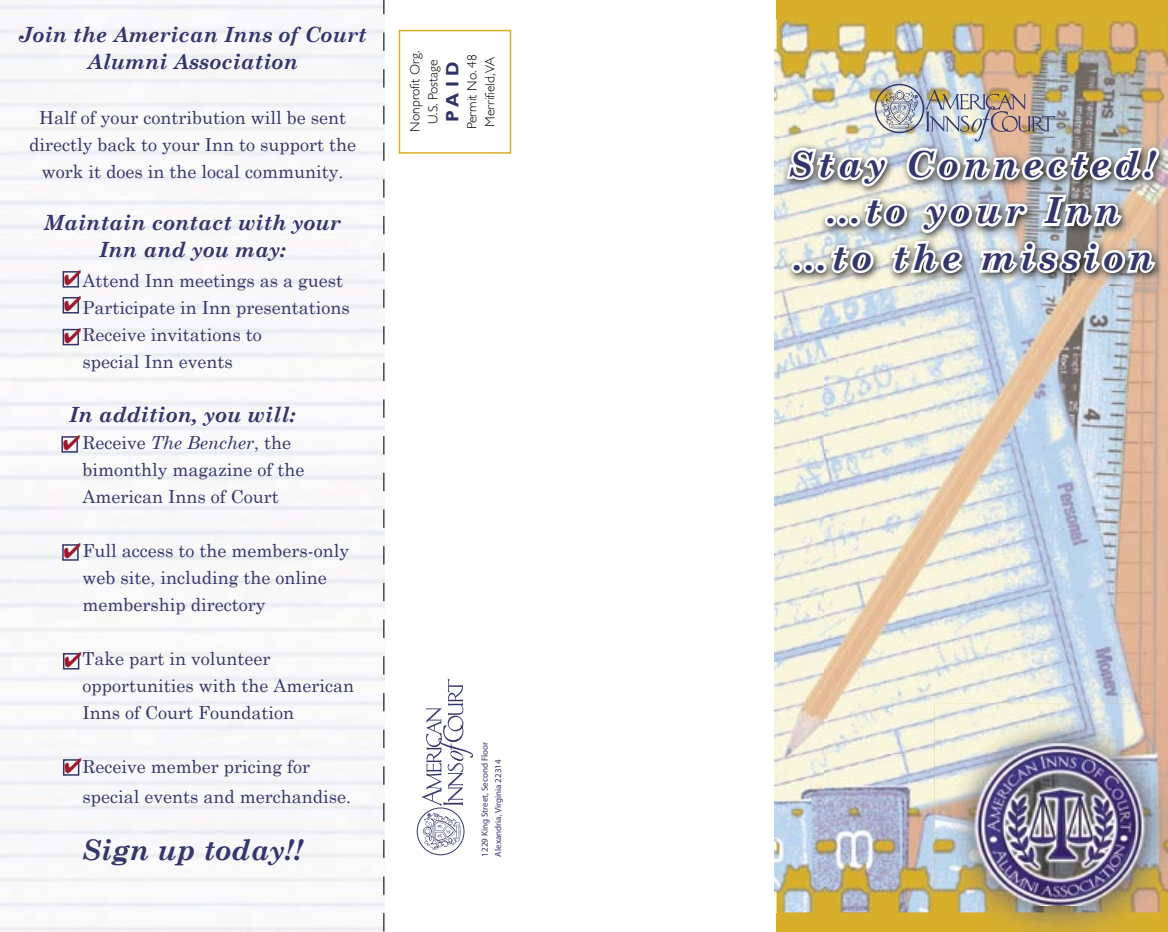
<style>
.page{position:relative;width:1168px;height:932px;background:#fff}
.page>*{position:absolute;margin:0;border:0;box-sizing:border-box;transform-origin:0 0}
.t1{font:italic 700 36px/46.5px "Century Schoolbook";letter-spacing:.14em;color:#33366b;text-align:center}
.t2{font:italic 700 28.5px "Century Schoolbook";color:#33366b}
.t3{font:italic 700 21px/27px "Century Schoolbook";color:#33366b;text-align:center}
.t4{font:18px/27px "Century Schoolbook";color:#33366b}
.t5{font:700 18px "Gill Sans";color:#2f3363}
.t6{font:300 13.5px/18px "Gill Sans";color:#000;text-align:center}
.t7{font:9px/13.5px "Myriad Pro";color:#33366b}
.s1{font-style:italic}
</style>
<div class="page">
<img style="left:0;top:4px;width:384px;height:927px">
<div style="left:776px;top:0;width:392px;height:932px;background:#d8af2a"></div>
<img style="left:775px;top:48px;width:1px;height:845px">
<img style="left:776px;top:20px;width:392px;height:157px">
<img style="left:776px;top:177px;width:48px;height:735px">
<img style="left:824px;top:285px;width:344px;height:469px">
<img style="left:824px;top:754px;width:110px;height:158px">
<img style="left:934px;top:703px;width:234px;height:229px">
<img style="left:965px;top:743px;width:190px;height:162px">
<svg style="left:383px;top:913px;width:1px;height:18px"></svg>
<svg style="left:383px;top:876px;width:1px;height:18px"></svg>
<svg style="left:383px;top:839px;width:1px;height:19px"></svg>
<svg style="left:383px;top:803px;width:1px;height:18px"></svg>
<svg style="left:383px;top:766px;width:1px;height:18px"></svg>
<svg style="left:383px;top:729px;width:1px;height:19px"></svg>
<svg style="left:383px;top:693px;width:1px;height:18px"></svg>
<svg style="left:383px;top:656px;width:1px;height:18px"></svg>
<svg style="left:383px;top:619px;width:1px;height:19px"></svg>
<svg style="left:383px;top:583px;width:1px;height:18px"></svg>
<svg style="left:383px;top:546px;width:1px;height:18px"></svg>
<svg style="left:383px;top:509px;width:1px;height:19px"></svg>
<svg style="left:383px;top:473px;width:1px;height:18px"></svg>
<svg style="left:383px;top:436px;width:1px;height:18px"></svg>
<svg style="left:383px;top:399px;width:1px;height:19px"></svg>
<svg style="left:383px;top:363px;width:1px;height:18px"></svg>
<svg style="left:383px;top:326px;width:1px;height:18px"></svg>
<svg style="left:383px;top:289px;width:1px;height:19px"></svg>
<svg style="left:383px;top:253px;width:1px;height:18px"></svg>
<svg style="left:383px;top:216px;width:1px;height:18px"></svg>
<svg style="left:383px;top:179px;width:1px;height:19px"></svg>
<svg style="left:383px;top:143px;width:1px;height:18px"></svg>
<svg style="left:383px;top:106px;width:1px;height:18px"></svg>
<svg style="left:383px;top:69px;width:1px;height:19px"></svg>
<svg style="left:383px;top:33px;width:1px;height:18px"></svg>
<svg style="left:383px;top:0;width:1px;height:14px"></svg>
<img style="left:779px;top:139px;width:389px;height:146px">
<img style="left:783px;top:89px;width:380px;height:205px">
<div style="left:417px;top:807px;width:47px;height:48px;border:1px solid #33366b;border-radius:50%"></div>
<svg style="left:421px;top:678px;width:52px;height:128px"></svg>
<svg style="left:423px;top:812px;width:38px;height:37px"></svg>
<svg style="left:399px;top:30px;width:112px;height:124px"></svg>
<svg style="left:63px;top:270px;width:18px;height:43px"></svg>
<svg style="left:63px;top:328px;width:18px;height:17px"></svg>
<svg style="left:61px;top:435px;width:19px;height:17px"></svg>
<svg style="left:62px;top:543px;width:19px;height:17px"></svg>
<svg style="left:63px;top:652px;width:18px;height:17px"></svg>
<svg style="left:63px;top:758px;width:18px;height:17px"></svg>
<p class="t3" style="left:19px;top:20px;width:349px">Join the American Inns of Court<br>Alumni Association</p>
<p class="t4" style="left:29px;top:102px;width:329px;text-align:center">Half of your contribution will be sent directly back to your Inn to support the work it does in the local community.</p>
<p class="t3" style="left:44px;top:208px;width:298px">Maintain contact with your<br>Inn and you may:</p>
<p class="t4" style="left:83px;top:265px;width:269px">Attend Inn meetings as a guest<br>Participate in Inn presentations<br>Receive invitations to<br>special Inn events</p>
<p class="t3" style="left:69px;top:400px;width:228px">In addition, you will:</p>
<p class="t4" style="left:83px;top:427px;width:224px">Receive <span class="s1">The Bencher</span>, the bimonthly magazine of the<br>American Inns of Court</p>
<p class="t4" style="left:83px;top:535px;width:268px">Full access to the members-only web site, including the online membership directory</p>
<p class="t4" style="left:83px;top:643px;width:273px">Take part in volunteer opportunities with the American<br>Inns of Court Foundation</p>
<p class="t4" style="left:83px;top:750px;width:270px;line-height:30px">Receive member pricing for special events and merchandise.</p>
<h2 class="t2" style="left:82px;top:828px;width:223px">Sign up today!!</h2>
<p class="t6" style="left:406px;top:132px;width:82px;rotate:-90deg">Nonprofit Org.<br>U.S. Postage</p>
<p class="t5" style="left:442px;top:122px;width:63px;rotate:-90deg">P A I D</p>
<p class="t6" style="left:463px;top:129px;width:77px;text-align:left;rotate:-90deg">Permit No. 48<br>Merrifield, VA</p>
<p class="t7" style="left:478px;top:856px;width:116px;rotate:-90deg">1229 King Street, Second Floor<br>Alexandria, Virginia 22314</p>
<h1 class="t1" style="left:788px;top:139px;width:369px">Stay Connected! …to your Inn …to the mission</h1>
</div>
